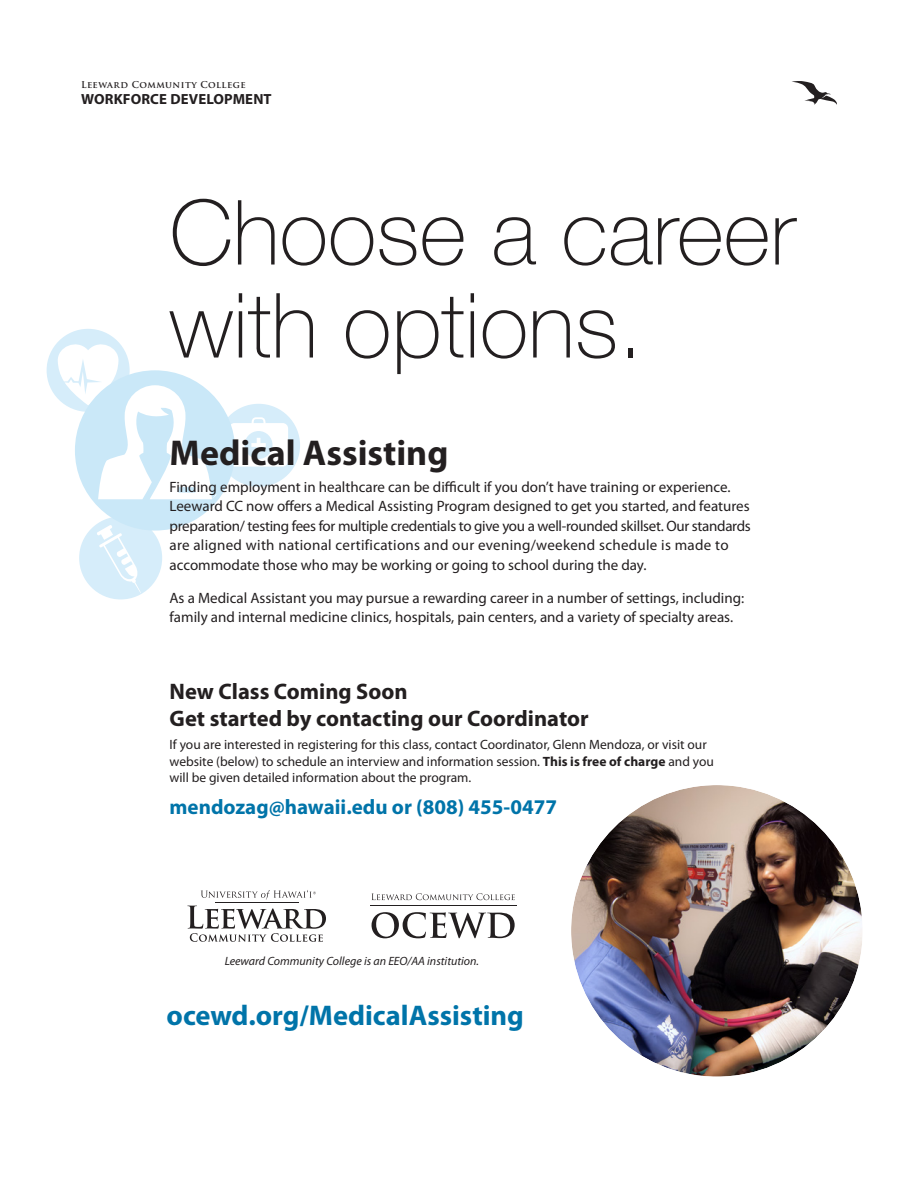
<style>
.page{position:relative;width:918px;height:1188px;background:#fff}
.page>*{position:absolute;margin:0;border:0;box-sizing:border-box;transform-origin:0 0}
.t1{font:100 90px/93px "Helvetica Neue";color:#231f20}
.t2{font:700 36px "Myriad Pro";color:#231f20}
.t3{font:700 28.5px "Myriad Pro";color:#0074a9}
.t4{font:700 22.5px/27px "Myriad Pro";color:#231f20}
.t5{font:700 21px "Myriad Pro";color:#0074a9}
.t6{font:15px/19.5px "Myriad Pro";color:#231f20}
.t7{font:700 14.7px "Myriad Pro";letter-spacing:.01em;color:#231f20}
.t8{font:13.5px/16.2px "Myriad Pro";color:#231f20}
.t9{font:italic 12px "Myriad Pro";color:#231f20}
.t10{font:700 9.15px "Trajan Pro";letter-spacing:.05em;color:#231f20}
.s1{font-weight:700}
</style>
<div class="page">
<svg style="left:47px;top:329px;width:253px;height:270px"></svg>
<svg style="left:792px;top:81px;width:45px;height:24px"></svg>
<hr style="left:370px;top:905px;width:147px;height:1px;background:#231f20">
<svg style="left:372px;top:912px;width:143px;height:26px"></svg>
<svg style="left:372px;top:893px;width:143px;height:7px"></svg>
<svg style="left:187px;top:906px;width:139px;height:36px"></svg>
<hr style="left:215px;top:902px;width:84px;height:1px;background:#231f20">
<svg style="left:201px;top:890px;width:115px;height:10px"></svg>
<img style="left:571px;top:785px;width:292px;height:292px;border-radius:146px">
<div style="left:564px;top:778px;width:305px;height:305px;border:7px solid #fff;border-radius:50%"></div>
<p class="t10" style="left:81px;top:79px;width:166px">Leeward Community College</p>
<p class="t7" style="left:81px;top:91px;width:192px">WORKFORCE DEVELOPMENT</p>
<p class="t1" style="left:170px;top:182px;width:627px">Choose a career with options.</p>
<p class="t2" style="left:170px;top:433px;width:280px">Medical Assisting</p>
<p class="t6" style="left:170px;top:477px;width:583px">Finding employment in healthcare can be difficult if you don’t have training or experience.<br>Leeward CC now offers a Medical Assisting Program designed to get you started, and features preparation/ testing fees for multiple credentials to give you a well-rounded skillset. Our standards are aligned with national certifications and our evening/weekend schedule is made to accommodate those who may be working or going to school during the day.</p>
<p class="t6" style="left:170px;top:588px;width:576px">As a Medical Assistant you may pursue a rewarding career in a number of settings, including: family and internal medicine clinics, hospitals, pain centers, and a variety of specialty areas.</p>
<p class="t4" style="left:170px;top:679px;width:421px">New Class Coming Soon<br>Get started by contacting our Coordinator</p>
<p class="t8" style="left:170px;top:737px;width:546px">If you are interested in registering for this class, contact Coordinator, Glenn Mendoza, or visit our website (below) to schedule an interview and information session. <span class="s1">This is free of charge</span> and you will be given detailed information about the program.</p>
<p class="t5" style="left:170px;top:795px;width:389px">mendozag@hawaii.edu or (808) 455-0477</p>
<p class="t9" style="left:225px;top:954px;width:256px">Leeward Community College is an EEO/AA institution.</p>
<p class="t3" style="left:167px;top:1000px;width:359px">ocewd.org/MedicalAssisting</p>
</div>
